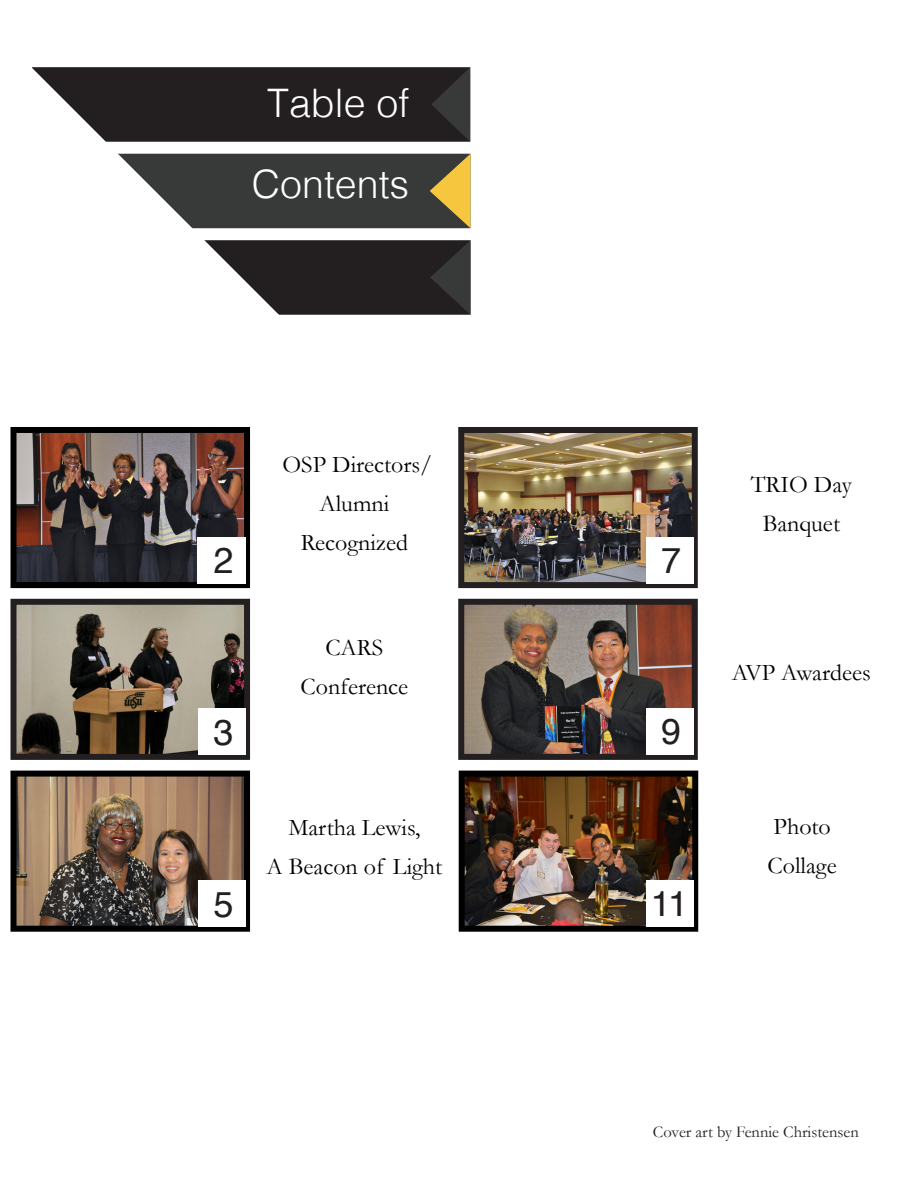
<style>
.page{position:relative;width:918px;height:1188px;background:#fff}
.page>*{position:absolute;margin:0;border:0;box-sizing:border-box;transform-origin:0 0}
.t1{font:300 39.3px "Helvetica";color:#fff}
.t2{font:36px "Helvetica";color:#231f20}
.t3{font:24px/39px "Garamond";color:#000;text-align:center}
.t4{font:16.5px "Garamond";color:#231f20}
</style>
<div class="page">
<svg style="left:283px;top:154px;width:187px;height:74px;background:#4c4939"></svg>
<svg style="left:283px;top:67px;width:187px;height:75px;background:#262323"></svg>
<svg style="left:283px;top:240px;width:187px;height:75px;background:#262323"></svg>
<svg style="left:32px;top:67px;width:251px;height:248px"></svg>
<img style="left:17px;top:434px;width:226px;height:147px">
<div style="left:10px;top:427px;width:240px;height:161px;border:6px solid #000"></div>
<img style="left:17px;top:606px;width:226px;height:147px">
<div style="left:10px;top:599px;width:240px;height:161px;border:6px solid #231f20"></div>
<img style="left:17px;top:778px;width:226px;height:147px">
<div style="left:10px;top:771px;width:240px;height:161px;border:6px solid #000"></div>
<img style="left:465px;top:434px;width:226px;height:147px">
<div style="left:458px;top:427px;width:240px;height:161px;border:6px solid #231f20"></div>
<img style="left:465px;top:606px;width:226px;height:147px">
<div style="left:458px;top:599px;width:240px;height:161px;border:6px solid #231f20"></div>
<div style="left:197px;top:537px;width:49px;height:47px;background:#fff"></div>
<div style="left:198px;top:708px;width:48px;height:47px;background:#fff"></div>
<div style="left:198px;top:880px;width:48px;height:47px;background:#fff"></div>
<div style="left:646px;top:708px;width:47px;height:47px;background:#fff"></div>
<div style="left:646px;top:537px;width:47px;height:47px;background:#fff"></div>
<img style="left:466px;top:778px;width:225px;height:147px">
<div style="left:459px;top:771px;width:239px;height:161px;border:6px solid #000"></div>
<div style="left:646px;top:880px;width:48px;height:47px;background:#fff"></div>
<p class="t1" style="left:267px;top:69px;width:144px">Table of</p>
<p class="t1" style="left:252px;top:151px;width:159px">Contents</p>
<p class="t2" style="left:213px;top:533px;width:22px">2</p>
<p class="t3" style="left:283px;top:445px;width:151px">OSP Directors/<br>Alumni</p>
<p class="t3" style="left:301px;top:523px;width:109px">Recognized</p>
<p class="t2" style="left:661px;top:533px;width:22px">7</p>
<p class="t3" style="left:751px;top:464px;width:102px">TRIO Day<br>Banquet</p>
<p class="t3" style="left:325px;top:628px;width:59px">CARS</p>
<p class="t3" style="left:301px;top:667px;width:109px">Conference</p>
<p class="t3" style="left:732px;top:653px;width:140px">AVP Awardees</p>
<p class="t2" style="left:213px;top:705px;width:22px">3</p>
<p class="t2" style="left:661px;top:704px;width:22px">9</p>
<p class="t3" style="left:289px;top:808px;width:133px">Martha Lewis,</p>
<p class="t3" style="left:267px;top:847px;width:177px">A Beacon of Light</p>
<p class="t3" style="left:774px;top:807px;width:59px">Photo</p>
<p class="t3" style="left:768px;top:846px;width:71px">Collage</p>
<p class="t2" style="left:213px;top:877px;width:22px">5</p>
<p class="t2" style="left:651px;top:875px;width:39px">11</p>
<p class="t4" style="left:653px;top:1122px;width:207px">Cover art by Fennie Christensen</p>
</div>
